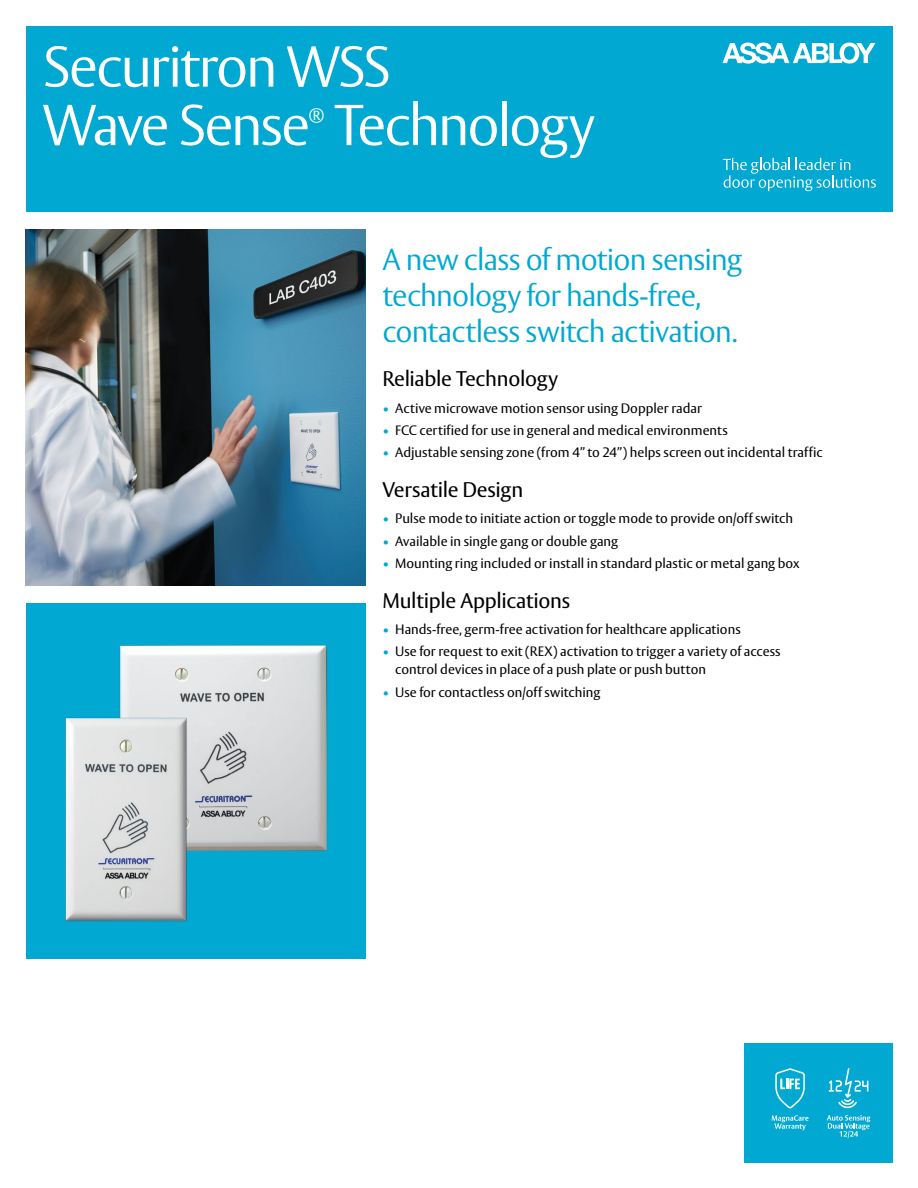
<style>
.page{position:relative;width:918px;height:1188px;background:#fff}
.page>*{position:absolute;margin:0;border:0;box-sizing:border-box;transform-origin:0 0}
.t1{font:300 57px/58.5px "ASSA Vesta";letter-spacing:-.045em;color:#fff}
.t2{font:300 30px/36px "ASSA Vesta";letter-spacing:-.025em;color:#00a8d2}
.t3{font:21px "ASSA Vesta";letter-spacing:-.015em;color:#000}
.t4{font:300 18.3px "ASSA Vesta";color:#fff}
.t5{font:13.5px/18px "ASSA Vesta";color:#000}
.s1{color:#00a8d2}
</style>
<div class="page">
<div style="left:26px;top:26px;width:866px;height:186px;background:#00a8d2"></div>
<svg style="left:723px;top:158px;width:153px;height:33px"></svg>
<svg style="left:722px;top:43px;width:153px;height:21px"></svg>
<img style="left:26px;top:229px;width:339px;height:356px">
<div style="left:26px;top:603px;width:339px;height:356px;background:#00a8d2"></div>
<div style="left:744px;top:1043px;width:148px;height:119px;background:#00a8d2"></div>
<svg style="left:772px;top:1115px;width:37px;height:15px"></svg>
<svg style="left:775px;top:1068px;width:30px;height:40px"></svg>
<svg style="left:827px;top:1115px;width:43px;height:23px"></svg>
<svg style="left:829px;top:1068px;width:39px;height:40px"></svg>
<img style="left:120px;top:645px;width:207px;height:206px">
<img style="left:65px;top:712px;width:129px;height:210px">
<h1 class="t1" style="left:43px;top:40px;width:554px">Securitron WSS<br>Wave Sense Technology</h1>
<h3 class="t4" style="left:308px;top:102px;width:18px">®</h3>
<h2 class="t2" style="left:383px;top:243px;width:361px">A new class of motion sensing technology for hands-free, contactless switch activation.</h2>
<h3 class="t3" style="left:383px;top:366px;width:177px">Reliable Technology</h3>
<p class="t5" style="left:383px;top:399px;width:321px"><span class="s1">•</span> Active microwave motion sensor using Doppler radar</p>
<p class="t5" style="left:383px;top:422px;width:347px"><span class="s1">•</span> FCC certified for use in general and medical environments</p>
<p class="t5" style="left:383px;top:444px;width:442px"><span class="s1">•</span> Adjustable sensing zone (from 4” to 24”) helps screen out incidental traffic</p>
<h3 class="t3" style="left:383px;top:477px;width:142px">Versatile Design</h3>
<p class="t5" style="left:383px;top:510px;width:412px"><span class="s1">•</span> Pulse mode to initiate action or toggle mode to provide on/off switch</p>
<p class="t5" style="left:383px;top:532px;width:237px"><span class="s1">•</span> Available in single gang or double gang</p>
<p class="t5" style="left:383px;top:555px;width:419px"><span class="s1">•</span> Mounting ring included or install in standard plastic or metal gang box</p>
<h3 class="t3" style="left:383px;top:588px;width:189px">Multiple Applications</h3>
<p class="t5" style="left:383px;top:621px;width:360px"><span class="s1">•</span> Hands-free, germ-free activation for healthcare applications</p>
<p class="t5" style="left:395px;top:643px;width:387px;text-indent:-13px"><span class="s1">•</span> Use for request to exit (REX) activation to trigger a variety of access control devices in place of a push plate or push button</p>
<p class="t5" style="left:383px;top:683px;width:220px"><span class="s1">•</span> Use for contactless on/off switching</p>
</div>
